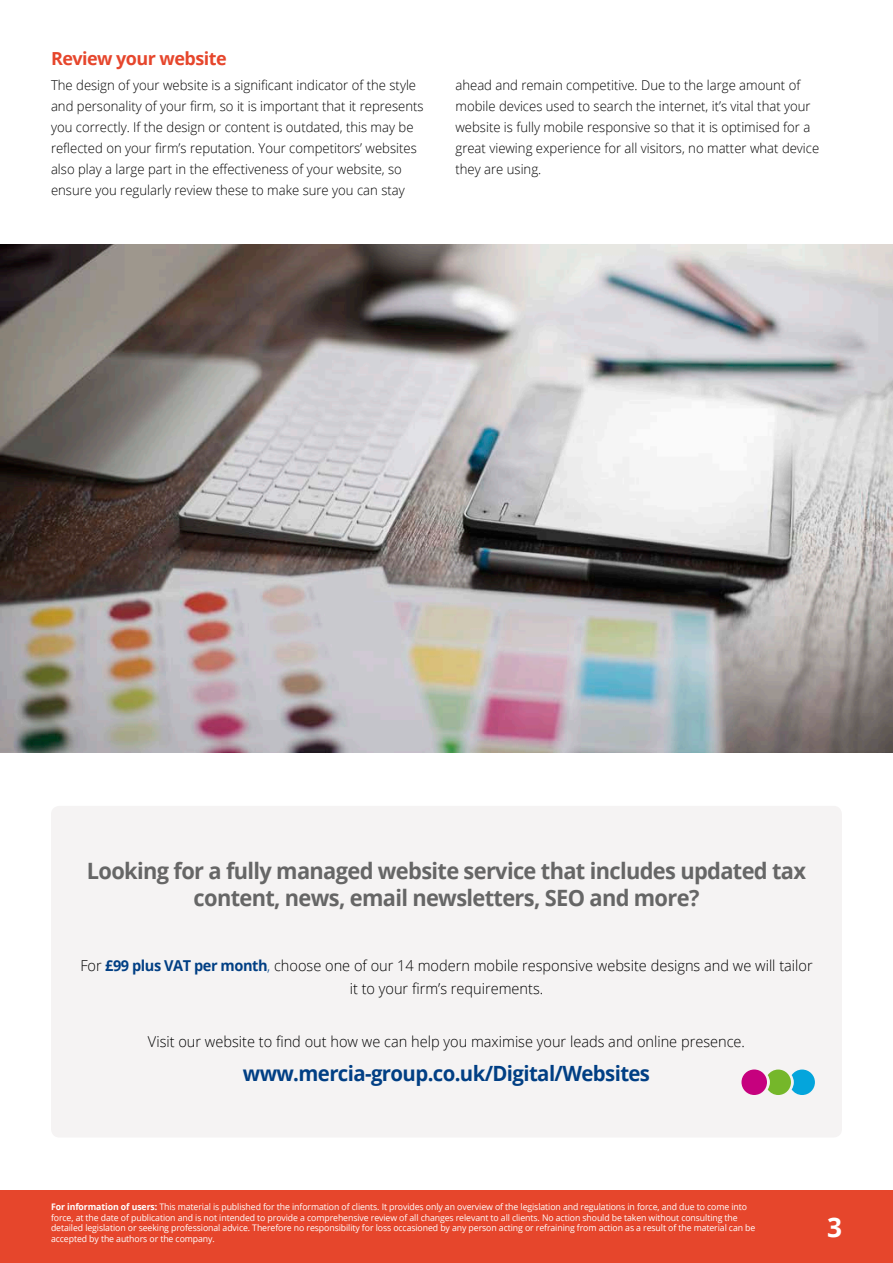
<style>
.page{position:relative;width:893px;height:1263px;background:#fff}
.page>*{position:absolute;margin:0;border:0;box-sizing:border-box;transform-origin:0 0}
.Body{font:700 27px "Open Sans";color:#fff}
.t1{font:700 22.5px/27px "Open Sans";letter-spacing:-.03em;color:#666;text-align:center}
.t2{font:700 21px "Open Sans";letter-spacing:-.03em;color:#013f84}
.Heading3{font:700 18px "Open Sans";letter-spacing:-.03em;color:#e6462c}
.t3{font:300 15px/22.5px "Open Sans";color:#000;text-align:center}
.Body-2{font:300 13.5px/21px "Open Sans";color:#000}
.t4{font:9px/10.5px "Open Sans";letter-spacing:-.01em;color:#fff}
.s1{font-weight:700;color:#013f84}
.s2{color:#013f84}
.s3{font-weight:700}
</style>
<div class="page">
<img style="left:0;top:244px;width:893px;height:508px">
<div style="left:0;top:1191px;width:893px;height:72px;background:#e6462c"></div>
<div style="left:51px;top:806px;width:791px;height:331px;background:#f5f3f3;border-radius:9px"></div>
<svg style="left:768px;top:1069px;width:47px;height:26px"></svg>
<div style="left:741px;top:1069px;width:26px;height:26px;background:#c6017e;border-radius:50%"></div>
<p class="Heading3" style="left:51px;top:46px;width:177px">Review your website</p>
<p class="Body-2" style="left:51px;top:74px;width:374px">The design of your website is a significant indicator of the style and personality of your firm, so it is important that it represents you correctly. If the design or content is outdated, this may be reflected on your firm’s reputation. Your competitors’ websites also play a large part in the effectiveness of your website, so ensure you regularly review these to make sure you can stay</p>
<p class="Body-2" style="left:455px;top:74px;width:365px">ahead and remain competitive. Due to the large amount of mobile devices used to search the internet, it’s vital that your website is fully mobile responsive so that it is optimised for a great viewing experience for all visitors, no matter what device they are using.</p>
<h2 class="t1" style="left:87px;top:857px;width:721px">Looking for a fully managed website service that includes updated tax content, news, email newsletters, SEO and more?</h2>
<p class="t3" style="left:80px;top:954px;width:734px">For <span class="s1">£99 plus VAT per month</span><span class="s2">,</span> choose one of our 14 modern mobile responsive website designs and we will tailor it to your firm’s requirements.</p>
<p class="t3" style="left:148px;top:1030px;width:599px">Visit our website to find out how we can help you maximise your leads and online presence.</p>
<h3 class="t2" style="left:243px;top:1059px;width:409px">www.mercia-group.co.uk/Digital/Websites</h3>
<p class="t4" style="left:51px;top:1201px;width:706px"><span class="s3">For information of users:</span> This material is published for the information of clients. It provides only an overview of the legislation and regulations in force, and due to come into force, at the date of publication and is not intended to provide a comprehensive review of all changes relevant to all clients. No action should be taken without consulting the detailed legislation or seeking professional advice. Therefore no responsibility for loss occasioned by any person acting or refraining from action as a result of the material can be accepted by the authors or the company.</p>
<p class="Body" style="left:827px;top:1208px;width:16px">3</p>
</div>
